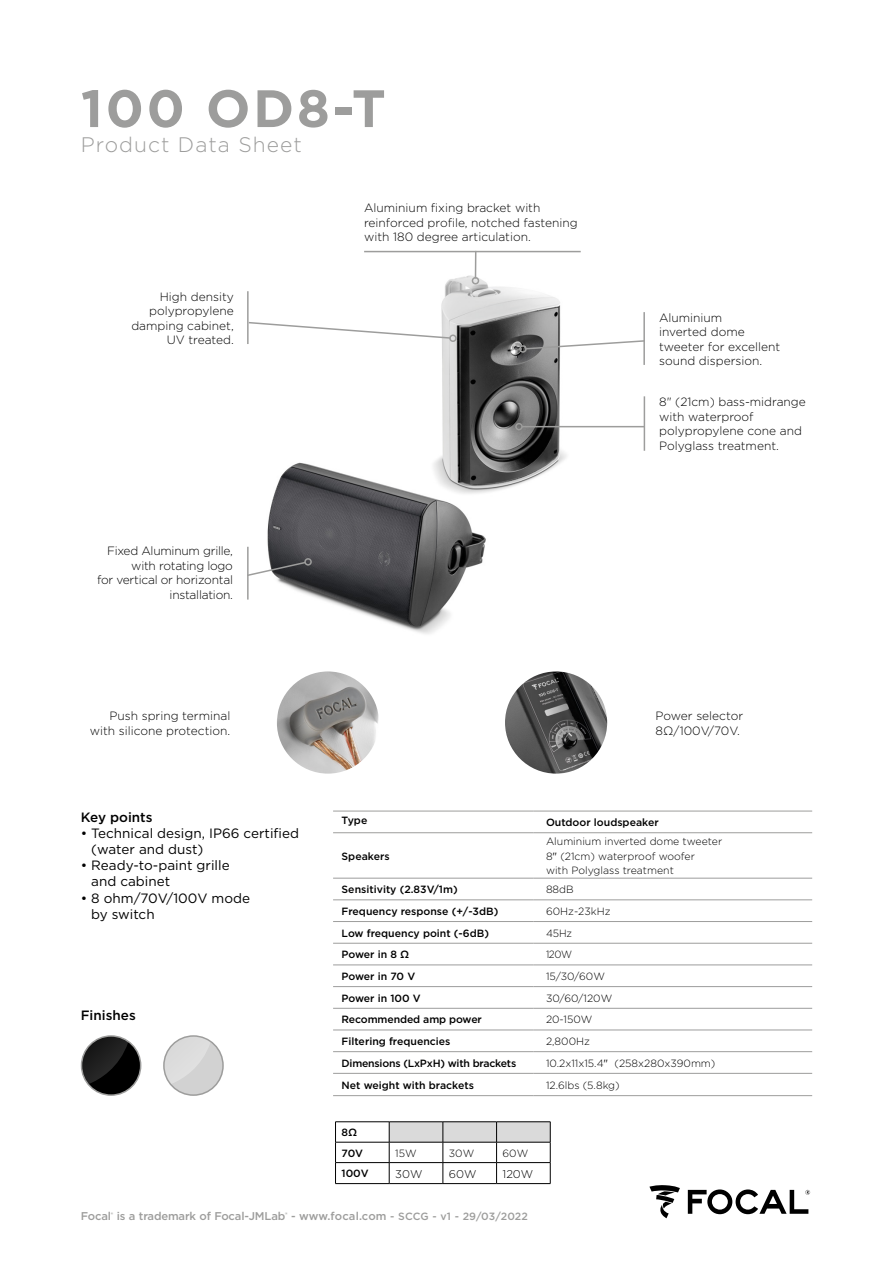
<style>
.page{position:relative;width:893px;height:1263px;background:#fff}
.page>*{position:absolute;margin:0;border:0;box-sizing:border-box;transform-origin:0 0}
.t1{font:700 52.5px "Gotham";letter-spacing:.05em;color:#9d9d9c}
.t2{font:300 21px "Gotham";letter-spacing:.05em;color:#9d9d9c}
.t3{font:13.5px/16.2px "Gotham";color:#000}
.t4{font:500 13.5px "Gotham";color:#000}
.t5{font:300 12px/14.4px "Gotham";color:#000}
.t6{font:300 12px/14.4px "Gotham";letter-spacing:-.02em;color:#000;text-align:right}
.t7{font:500 11.25px "Gotham";letter-spacing:-.015em;color:#9d9d9c}
.t8{font:300 11.25px "Gotham";color:#000}
.t9{font:500 10.5px/20.4px "Gotham";color:#000}
.t10{font:300 10.5px/14.2px "Gotham";color:#000}
.t11{font:500 10.5px "Gotham";letter-spacing:-.02em;color:#000}
.t12{font:300 10.5px "Gotham";color:#000;scale:.95 1}
.s1{font-weight:400}
.s2{font-size:10.5px}
</style>
<div class="page">
<img style="left:247px;top:462px;width:238px;height:227px">
<img style="left:393px;top:250px;width:228px;height:295px">
<hr style="left:644px;top:396px;width:1px;height:55px;background:#9d9d9c">
<hr style="left:522px;top:426px;width:123px;height:1px;background:#9d9d9c">
<div style="left:515px;top:423px;width:8px;height:7px;border:2px solid #9d9d9c;border-radius:50%"></div>
<hr style="left:247px;top:547px;width:2px;height:53px;background:#9d9d9c">
<svg style="left:248px;top:561px;width:59px;height:16px"></svg>
<div style="left:304px;top:558px;width:8px;height:8px;border:2px solid #9d9d9c;border-radius:50%"></div>
<hr style="left:247px;top:291px;width:2px;height:53px;background:#9d9d9c">
<svg style="left:248px;top:321px;width:204px;height:19px"></svg>
<div style="left:449px;top:334px;width:8px;height:8px;border:2px solid #9d9d9c;border-radius:50%"></div>
<hr style="left:364px;top:251px;width:217px;height:1px;background:#9d9d9c">
<svg style="left:475px;top:252px;width:1px;height:25px"></svg>
<div style="left:472px;top:277px;width:7px;height:7px;border:2px solid #9d9d9c;border-radius:50%"></div>
<svg style="left:524px;top:339px;width:119px;height:11px"></svg>
<div style="left:519px;top:345px;width:8px;height:8px;border:2px solid #9d9d9c;border-radius:50%"></div>
<hr style="left:643px;top:312px;width:2px;height:53px;background:#9d9d9c">
<div style="left:82px;top:1036px;width:59px;height:59px;background:#000;border-radius:50%"></div>
<div style="left:81px;top:1035px;width:60px;height:61px;border:2px solid #9d9d9c;border-radius:50%"></div>
<div style="left:164px;top:1036px;width:59px;height:59px;background:#d2d2d2;border-radius:50%"></div>
<div style="left:163px;top:1035px;width:61px;height:61px;border:2px solid #9d9d9c;border-radius:50%"></div>
<svg style="left:82px;top:1037px;width:46px;height:47px"></svg>
<svg style="left:165px;top:1037px;width:46px;height:47px"></svg>
<svg style="left:649px;top:1185px;width:31px;height:33px"></svg>
<svg style="left:688px;top:1189px;width:122px;height:25px"></svg>
<img style="left:277px;top:671px;width:102px;height:103px;border-radius:51px">
<img style="left:505px;top:671px;width:102px;height:103px;border-radius:51px">
<hr style="left:333px;top:811px;width:200px;height:1px;background:#9d9d9c">
<hr style="left:533px;top:811px;width:279px;height:1px;background:#9d9d9c">
<hr style="left:333px;top:832px;width:200px;height:1px;background:#9d9d9c">
<hr style="left:533px;top:832px;width:279px;height:1px;background:#9d9d9c">
<hr style="left:333px;top:878px;width:200px;height:1px;background:#9d9d9c">
<hr style="left:533px;top:878px;width:279px;height:1px;background:#9d9d9c">
<hr style="left:333px;top:899px;width:200px;height:1px;background:#9d9d9c">
<hr style="left:533px;top:899px;width:279px;height:1px;background:#9d9d9c">
<hr style="left:333px;top:921px;width:200px;height:1px;background:#9d9d9c">
<hr style="left:533px;top:921px;width:279px;height:1px;background:#9d9d9c">
<hr style="left:333px;top:943px;width:200px;height:1px;background:#9d9d9c">
<hr style="left:533px;top:943px;width:279px;height:1px;background:#9d9d9c">
<hr style="left:333px;top:965px;width:200px;height:1px;background:#9d9d9c">
<hr style="left:533px;top:965px;width:279px;height:1px;background:#9d9d9c">
<hr style="left:333px;top:986px;width:200px;height:1px;background:#9d9d9c">
<hr style="left:533px;top:986px;width:279px;height:1px;background:#9d9d9c">
<hr style="left:333px;top:1008px;width:200px;height:1px;background:#9d9d9c">
<hr style="left:533px;top:1008px;width:279px;height:1px;background:#9d9d9c">
<hr style="left:333px;top:1030px;width:200px;height:1px;background:#9d9d9c">
<hr style="left:533px;top:1030px;width:279px;height:1px;background:#9d9d9c">
<hr style="left:333px;top:1051px;width:200px;height:1px;background:#9d9d9c">
<hr style="left:533px;top:1051px;width:279px;height:1px;background:#9d9d9c">
<hr style="left:533px;top:1073px;width:279px;height:1px;background:#9d9d9c">
<hr style="left:533px;top:1095px;width:279px;height:1px;background:#9d9d9c">
<hr style="left:333px;top:1073px;width:200px;height:1px;background:#9d9d9c">
<hr style="left:333px;top:1095px;width:200px;height:1px;background:#9d9d9c">
<hr style="left:335px;top:1121px;width:54px;height:1px;background:#000">
<hr style="left:389px;top:1121px;width:54px;height:1px;background:#000">
<hr style="left:443px;top:1121px;width:54px;height:1px;background:#000">
<hr style="left:497px;top:1121px;width:53px;height:1px;background:#000">
<hr style="left:335px;top:1142px;width:54px;height:1px;background:#000">
<hr style="left:335px;top:1162px;width:54px;height:1px;background:#000">
<svg style="left:335px;top:1122px;width:1px;height:61px"></svg>
<hr style="left:335px;top:1183px;width:54px;height:1px;background:#000">
<hr style="left:389px;top:1183px;width:54px;height:1px;background:#000">
<hr style="left:443px;top:1183px;width:54px;height:1px;background:#000">
<svg style="left:389px;top:1122px;width:162px;height:61px"></svg>
<hr style="left:497px;top:1183px;width:53px;height:1px;background:#000">
<h1 class="t1" style="left:81px;top:74px;width:307px">100 OD8-T</h1>
<h2 class="t2" style="left:81px;top:132px;width:222px">Product Data Sheet</h2>
<p class="t5" style="left:131px;top:289px;width:104px;text-align:right">High density polypropylene damping cabinet,<br>UV treated.</p>
<p class="t6" style="left:97px;top:543px;width:137px">Fixed Aluminum grille, with rotating logo<br>for vertical or horizontal installation.</p>
<p class="t5" style="left:364px;top:201px;width:215px">Aluminium fixing bracket with reinforced profile, notched fastening with 180 degree articulation.</p>
<p class="t5" style="left:659px;top:310px;width:123px">Aluminium<br>inverted dome tweeter for excellent sound dispersion.</p>
<p class="t5" style="left:659px;top:395px;width:148px">8" (21cm) bass-midrange with waterproof polypropylene cone and<br>Polyglass treatment.</p>
<p class="t5" style="left:90px;top:708px;width:142px;text-align:right">Push spring terminal with silicone protection.</p>
<p class="t5" style="left:656px;top:708px;width:89px">Power selector<br>8Ω/100V/70V.</p>
<p class="t4" style="left:81px;top:808px;width:73px">Key points</p>
<p class="t3" style="left:91px;top:825px;width:209px;text-indent:-11px">• Technical design, IP66 certified (water and dust)</p>
<p class="t3" style="left:91px;top:857px;width:140px;text-indent:-11px">• Ready-to-paint grille and cabinet</p>
<p class="t3" style="left:91px;top:889px;width:161px;text-indent:-10px">• 8 ohm/70V/100V mode by switch</p>
<p class="t4" style="left:81px;top:1006px;width:56px">Finishes</p>
<p class="t9" style="left:342px;top:810px;width:27px">Type</p>
<p class="t9" style="left:546px;top:812px;width:114px">Outdoor loudspeaker</p>
<p class="t9" style="left:342px;top:846px;width:50px">Speakers</p>
<p class="t10" style="left:546px;top:834px;width:178px">Aluminium inverted dome tweeter<br>8<span class="s1">"</span> (21cm) waterproof woofer<br>with Polyglass treatment</p>
<p class="t9" style="left:342px;top:879px;width:118px">Sensitivity (2.83V/1m)</p>
<p class="t10" style="left:546px;top:882px;width:29px">88dB</p>
<p class="t9" style="left:342px;top:901px;width:158px">Frequency response (+/-3dB)</p>
<p class="t10" style="left:546px;top:904px;width:66px">60Hz-23kHz</p>
<p class="t9" style="left:342px;top:922px;width:149px">Low frequency point (-6dB)</p>
<p class="t10" style="left:546px;top:925px;width:28px">45Hz</p>
<p class="t9" style="left:342px;top:944px;width:69px">Power in 8 Ω</p>
<p class="t12" style="left:546px;top:948px;width:29px">120W</p>
<p class="t9" style="left:342px;top:966px;width:75px">Power in 70 V</p>
<p class="t10" style="left:546px;top:969px;width:60px">15/30/60W</p>
<p class="t9" style="left:342px;top:987px;width:81px">Power in 100 V</p>
<p class="t10" style="left:546px;top:990px;width:68px">30/60/120W</p>
<p class="t9" style="left:342px;top:1009px;width:142px">Recommended amp power</p>
<p class="t10" style="left:546px;top:1012px;width:48px">20-150W</p>
<p class="t9" style="left:342px;top:1031px;width:110px">Filtering frequencies</p>
<p class="t10" style="left:546px;top:1034px;width:45px">2,800Hz</p>
<p class="t11" style="left:342px;top:1056px;width:176px">Dimensions (LxPxH) with brackets</p>
<p class="t10" style="left:546px;top:1055px;width:171px">10.2x11x15.4<span class="s1">"</span> (258x280x390mm)</p>
<p class="t9" style="left:342px;top:1075px;width:134px">Net weight with brackets</p>
<p class="t10" style="left:546px;top:1077px;width:75px">12.6lbs (5.8kg)</p>
<p class="t9" style="left:341px;top:1122px;width:23px">8Ω<br>70V</p>
<p class="t10" style="left:395px;top:1145px;width:23px">15W</p>
<p class="t10" style="left:449px;top:1145px;width:27px">30W</p>
<p class="t10" style="left:503px;top:1145px;width:27px">60W</p>
<p class="t9" style="left:341px;top:1163px;width:29px">100V</p>
<p class="t8" style="left:395px;top:1166px;width:29px">30W</p>
<p class="t8" style="left:449px;top:1166px;width:29px">60W</p>
<p class="t8" style="left:503px;top:1166px;width:32px">120W</p>
<p class="t7" style="left:81px;top:1209px;width:449px">Focal<sup>®</sup> is a trademark of Focal-JMLab<sup>®</sup> - www.focal.com <span class="s2">- SCCG - v1 - 29/03/2022</span></p>
</div>
